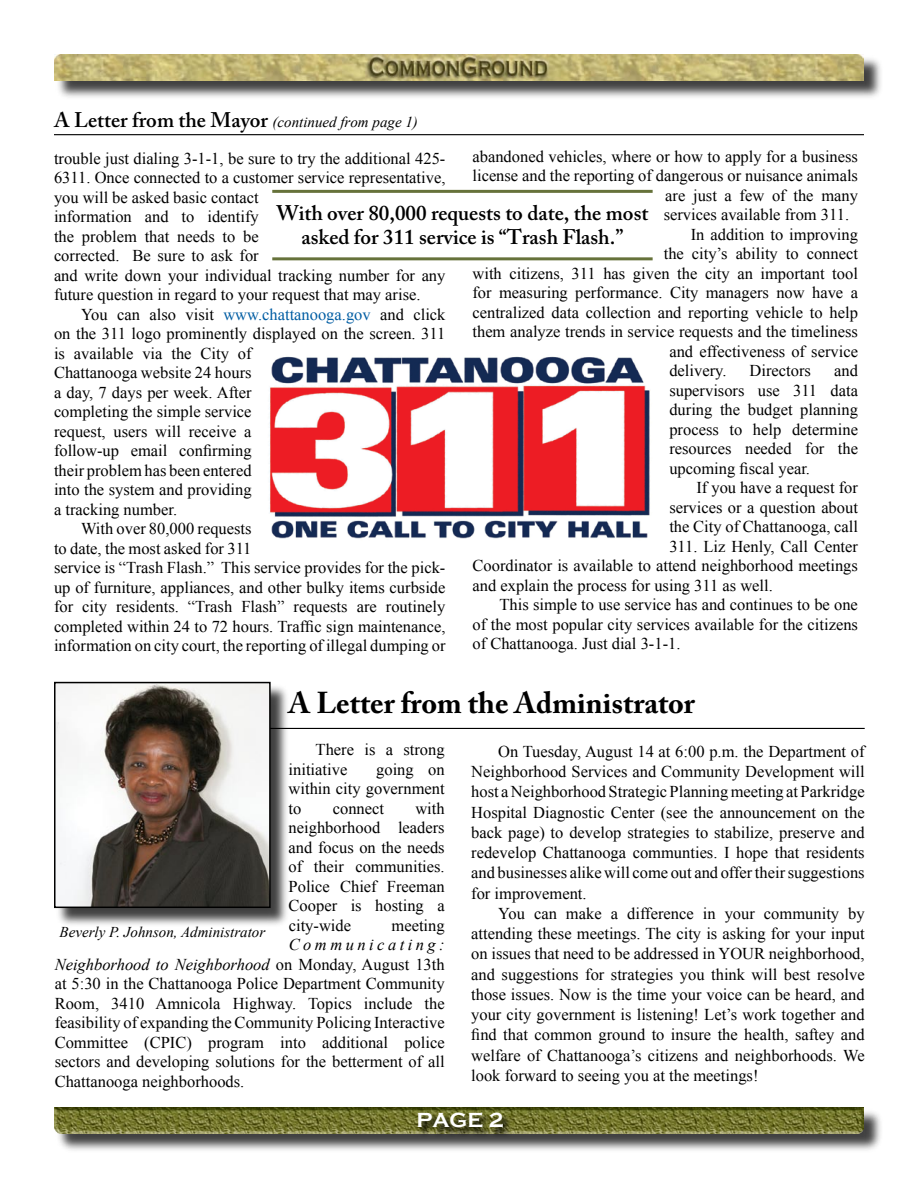
<style>
.page{position:relative;width:918px;height:1188px;background:#fff}
.page>*{position:absolute;margin:0;border:0;box-sizing:border-box;transform-origin:0 0}
.t1{font:700 30px "Adobe Caslon Pro";color:#000}
.t2{font:600 21px/24px "Adobe Caslon Pro";color:#000;text-align:center}
.t3{font:700 21px "Copperplate Gothic";color:#fff}
.t4{font:16.5px/19.5px "Times New Roman";color:#000;text-align:justify}
.t5{font:italic 15px "Times New Roman";color:#000}
.s1{font-family:"Adobe Caslon Pro";font-weight:600;font-style:normal;font-size:21px}
.s2{color:#005da3}
.s3{font-style:italic}
</style>
<div class="page">
<div style="left:56px;top:56px;width:828px;height:45px;background:#000;opacity:.75"></div>
<img style="left:54px;top:54px;width:810px;height:27px">
<div style="left:56px;top:1108px;width:828px;height:46px;background:#000;opacity:.75"></div>
<img style="left:54px;top:1107px;width:810px;height:27px">
<hr style="left:54px;top:134px;width:810px;height:1px;background:#000">
<hr style="left:55px;top:728px;width:810px;height:1px;background:#000">
<div style="left:56px;top:683px;width:235px;height:244px;background:#000;opacity:.75"></div>
<img style="left:57px;top:685px;width:211px;height:220px">
<div style="left:54px;top:682px;width:217px;height:226px;border:2px solid #000"></div>
<hr style="left:272px;top:190px;width:381px;height:3px;background:#66723a">
<hr style="left:272px;top:257px;width:381px;height:3px;background:#66723a">
<svg style="left:417px;top:1112px;width:96px;height:26px;background:#58592d"></svg>
<img style="left:269px;top:356px;width:381px;height:183px">
<svg style="left:490px;top:1113px;width:13px;height:15px"></svg>
<p class="t5" style="left:54px;top:112px;width:365px"><span class="s1">A Letter from the Mayor</span> (continued from page 1)</p>
<p class="t4" style="left:54px;top:148px;width:393px;text-align:left">trouble just dialing 3-1-1, be sure to try the additional 425- 6311. Once connected to a customer service representative, you will be asked basic contact<br>information and to identify<br>the problem that needs to be<br>corrected. Be sure to ask for<br>and write down your individual tracking number for any future question in regard to your request that may arise.</p>
<p class="t4" style="left:81px;top:304px;width:366px">You can also visit <span class="s2">www.chattanooga.gov</span> and click</p>
<p class="t4" style="left:54px;top:324px;width:393px">on the 311 logo prominently displayed on the screen. 311</p>
<p class="t4" style="left:54px;top:343px;width:199px">is available via the City of</p>
<p class="t4" style="left:54px;top:363px;width:199px">Chattanooga website 24 hours</p>
<p class="t4" style="left:54px;top:382px;width:199px">a day, 7 days per week. After</p>
<p class="t4" style="left:54px;top:402px;width:199px">completing the simple service</p>
<p class="t4" style="left:54px;top:421px;width:199px">request, users will receive a</p>
<p class="t4" style="left:54px;top:441px;width:199px">follow-up email confirming</p>
<p class="t4" style="left:54px;top:460px;width:199px">their problem has been entered</p>
<p class="t4" style="left:54px;top:480px;width:199px">into the system and providing</p>
<p class="t4" style="left:54px;top:499px;width:125px">a tracking number.</p>
<p class="t4" style="left:81px;top:519px;width:172px">With over 80,000 requests</p>
<p class="t4" style="left:54px;top:538px;width:199px">to date, the most asked for 311</p>
<p class="t4" style="left:54px;top:558px;width:393px">service is “Trash Flash.” This service provides for the pick-</p>
<p class="t4" style="left:54px;top:577px;width:393px">up of furniture, appliances, and other bulky items curbside</p>
<p class="t4" style="left:54px;top:597px;width:393px">for city residents. “Trash Flash” requests are routinely</p>
<p class="t4" style="left:54px;top:616px;width:393px">completed within 24 to 72 hours. Traffic sign maintenance,</p>
<p class="t4" style="left:54px;top:636px;width:393px">information on city court, the reporting of illegal dumping or</p>
<p class="t4" style="left:472px;top:146px;width:387px">abandoned vehicles, where or how to apply for a business</p>
<p class="t4" style="left:472px;top:166px;width:387px">license and the reporting of dangerous or nuisance animals</p>
<p class="t4" style="left:665px;top:185px;width:194px">are just a few of the many</p>
<p class="t4" style="left:664px;top:205px;width:187px">services available from 311.</p>
<p class="t4" style="left:691px;top:224px;width:169px">In addition to improving</p>
<p class="t4" style="left:664px;top:244px;width:196px">the city’s ability to connect</p>
<p class="t4" style="left:472px;top:263px;width:387px">with citizens, 311 has given the city an important tool</p>
<p class="t4" style="left:472px;top:283px;width:387px">for measuring performance. City managers now have a</p>
<p class="t4" style="left:472px;top:302px;width:387px">centralized data collection and reporting vehicle to help</p>
<p class="t4" style="left:472px;top:322px;width:387px">them analyze trends in service requests and the timeliness</p>
<p class="t4" style="left:669px;top:341px;width:190px">and effectiveness of service</p>
<p class="t4" style="left:669px;top:361px;width:59px">delivery.</p>
<p class="t4" style="left:750px;top:361px;width:63px">Directors</p>
<p class="t2" style="left:277px;top:201px;width:373px">With over 80,000 requests to date, the most asked for 311 service is “Trash Flash.”</p>
<p class="t4" style="left:669px;top:361px;width:190px;text-indent:165px">and supervisors use 311 data during the budget planning process to help determine resources needed for the upcoming fiscal year.</p>
<p class="t4" style="left:696px;top:478px;width:163px">If you have a request for</p>
<p class="t4" style="left:669px;top:497px;width:190px">services or a question about</p>
<p class="t4" style="left:669px;top:517px;width:190px">the City of Chattanooga, call</p>
<p class="t4" style="left:669px;top:536px;width:190px">311. Liz Henly, Call Center</p>
<p class="t4" style="left:472px;top:556px;width:387px">Coordinator is available to attend neighborhood meetings</p>
<p class="t4" style="left:472px;top:575px;width:302px">and explain the process for using 311 as well.</p>
<p class="t4" style="left:500px;top:595px;width:360px">This simple to use service has and continues to be one</p>
<p class="t4" style="left:472px;top:614px;width:387px">of the most popular city services available for the citizens</p>
<p class="t4" style="left:472px;top:634px;width:210px">of Chattanooga. Just dial 3-1-1.</p>
<h1 class="t1" style="left:289px;top:685px;width:408px">A Letter from the Administrator</h1>
<p class="t4" style="left:289px;top:740px;width:158px;text-indent:27px">There is a strong initiative</p>
<p class="t4" style="left:471px;top:741px;width:395px;line-height:20.2px;text-indent:27px">On Tuesday, August 14 at 6:00 p.m. the Department of Neighborhood Services and Community Development will host a Neighborhood Strategic Planning meeting at Parkridge Hospital Diagnostic Center (see the announcement on the back page) to develop strategies to stabilize, preserve and redevelop Chattanooga communties. I hope that residents and businesses alike will come out and offer their suggestions for improvement.</p>
<p class="t4" style="left:471px;top:903px;width:395px;line-height:20.2px;text-indent:27px">You can make a difference in your community by attending these meetings. The city is asking for your input on issues that need to be addressed in YOUR neighborhood, and suggestions for strategies you think will best resolve those issues. Now is the time your voice can be heard, and your city government is listening! Let’s work together and find that common ground to insure the health, saftey and welfare of Chattanooga’s citizens and neighborhoods. We look forward to seeing you at the meetings!</p>
<p class="t4" style="left:289px;top:759px;width:158px;text-indent:88px">going on within city government to</p>
<p class="t4" style="left:289px;top:798px;width:158px;text-indent:127px">with neighborhood leaders and focus on the needs of their communities.<br>Police Chief Freeman Cooper is hosting a city-wide</p>
<p class="t4" style="left:333px;top:798px;width:53px">connect</p>
<p class="t4" style="left:392px;top:915px;width:55px">meeting</p>
<p class="t4" style="left:55px;top:935px;width:392px;text-indent:234px"><span class="s3">Communicating:<br>Neighborhood to Neighborhood</span> on Monday, August 13th at 5:30 in the Chattanooga Police Department Community Room, 3410 Amnicola Highway. Topics include the feasibility of expanding the Community Policing Interactive Committee (CPIC) program into additional police sectors and developing solutions for the betterment of all Chattanooga neighborhoods.</p>
<p class="t5" style="left:60px;top:921px;width:207px">Beverly P. Johnson, Administrator</p>
<p class="t3" style="left:416px;top:1109px;width:69px">PAGE</p>
</div>
